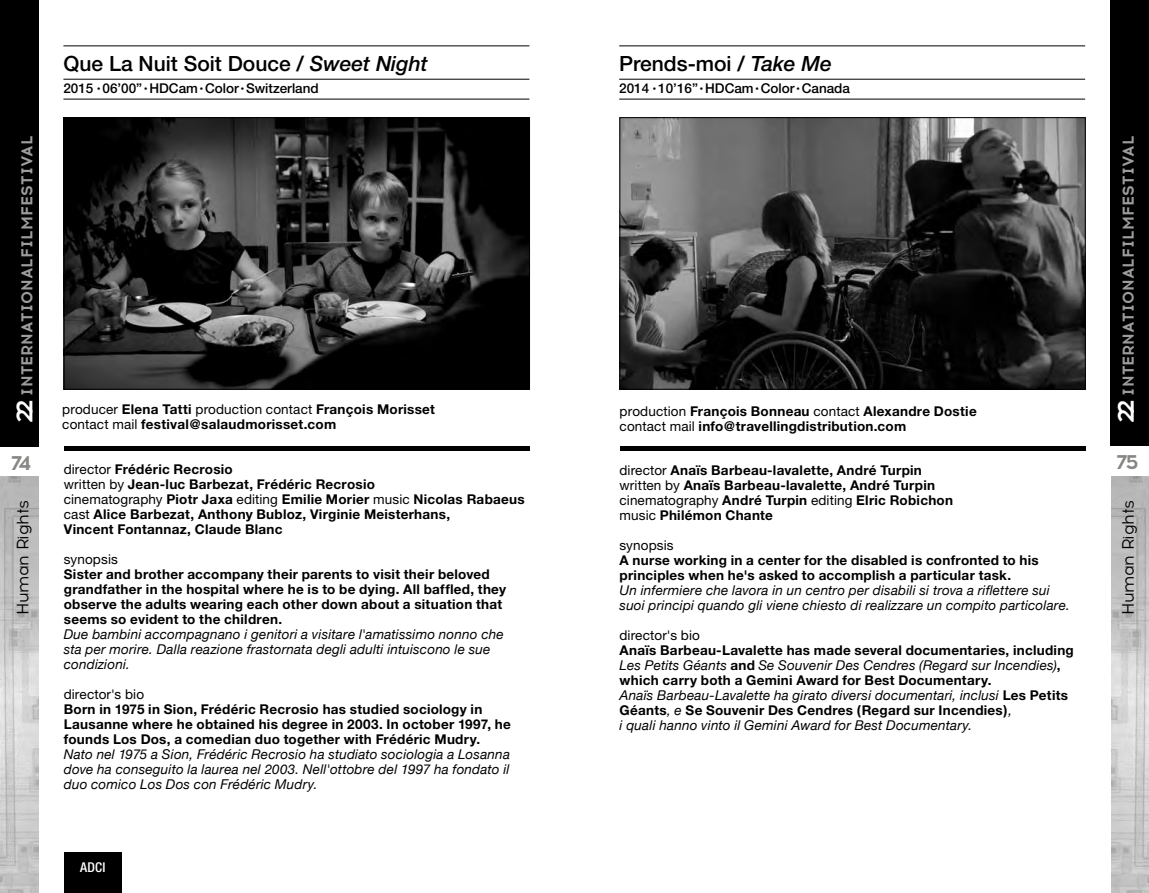
<style>
.page{position:relative;width:1149px;height:893px;background:#fff}
.page>*{position:absolute;margin:0;border:0;box-sizing:border-box;transform-origin:0 0}
.t1{font:500 21px "Helvetica Neue";color:#000}
.t2{font:700 20.25px "Acrom";color:#878786}
.t3{font:16.5px "Acrom";letter-spacing:-.025em;color:#000}
.t4{font:700 15.75px "Acrom";letter-spacing:.01em;color:#9c9c9c}
.t5{font:700 13.5px/15px "Helvetica Neue";letter-spacing:.02em;color:#000}
.t6{font:italic 13.5px/15px "Helvetica Neue";letter-spacing:.015em;color:#000}
.t7{font:500 13.5px "Helvetica Neue";color:#000}
.t8{font:13.5px "Helvetica Neue";letter-spacing:.01em;color:#000}
.t9{font:500 condensed 13.5px "Helvetica Neue";color:#fff}
.s1{font-size:22.5px;color:#fff}
.s2{font-style:italic}
.s3{font-weight:400}
.s4{font-weight:400;font-style:italic}
</style>
<div class="page">
<div style="left:0;top:0;width:38px;height:446px;background:#000"></div>
<div style="left:1110px;top:0;width:38px;height:446px;background:#000"></div>
<img style="left:0;top:476px;width:38px;height:417px">
<img style="left:1111px;top:477px;width:37px;height:416px">
<div style="left:64px;top:446px;width:466px;height:5px;background:#000"></div>
<div style="left:619px;top:446px;width:466px;height:5px;background:#000"></div>
<hr style="left:619px;top:46px;width:465px;height:1px;background:#000">
<hr style="left:619px;top:79px;width:465px;height:1px;background:#000">
<hr style="left:619px;top:99px;width:465px;height:1px;background:#000">
<img style="left:621px;top:119px;width:462px;height:268px">
<div style="left:619px;top:117px;width:466px;height:272px;border:1px solid #000"></div>
<hr style="left:63px;top:46px;width:466px;height:1px;background:#000">
<hr style="left:63px;top:79px;width:466px;height:1px;background:#000">
<hr style="left:63px;top:99px;width:466px;height:1px;background:#000">
<img style="left:66px;top:119px;width:461px;height:268px">
<div style="left:64px;top:117px;width:465px;height:272px;border:1px solid #000"></div>
<div style="left:64px;top:853px;width:57px;height:40px;background:#000"></div>
<p class="t4" style="left:16px;top:423px;width:288px;rotate:-90deg"><span class="s1">22</span> INTERNATIONALFILMFESTIVAL</p>
<h1 class="t1" style="left:63px;top:51px;width:366px">Que La Nuit Soit Douce / <span class="s2">Sweet Night</span></h1>
<p class="t7" style="left:63px;top:80px;width:257px">2015 <sup>•</sup> 06’00” <sup>•</sup> HDCam <sup>•</sup> Color <sup>•</sup> Switzerland</p>
<p class="t5" style="left:62px;top:402px;width:374px"><span class="s3">producer</span> Elena Tatti <span class="s3">production contact</span> François Morisset <span class="s3">contact mail</span> festival@salaudmorisset.com</p>
<h1 class="t1" style="left:619px;top:51px;width:214px">Prends-moi / <span class="s2">Take Me</span></h1>
<p class="t7" style="left:619px;top:80px;width:232px">2014 <sup>•</sup> 10’16” <sup>•</sup> HDCam <sup>•</sup> Color <sup>•</sup> Canada</p>
<p class="t5" style="left:619px;top:403px;width:358px"><span class="s3">production</span> François Bonneau <span class="s3">contact</span> Alexandre Dostie <span class="s3">contact mail</span> info@travellingdistribution.com</p>
<p class="t4" style="left:1116px;top:423px;width:288px;rotate:-90deg"><span class="s1">22</span> INTERNATIONALFILMFESTIVAL</p>
<h2 class="t2" style="left:11px;top:449px;width:21px">74</h2>
<h2 class="t2" style="left:1116px;top:448px;width:23px">75</h2>
<p class="t5" style="left:64px;top:461px;width:462px"><span class="s3">director</span> Frédéric Recrosio<br><span class="s3">written by</span> Jean-luc Barbezat, Frédéric Recrosio<br><span class="s3">cinematography</span> Piotr Jaxa <span class="s3">editing</span> Emilie Morier <span class="s3">music</span> Nicolas Rabaeus <span class="s3">cast</span> Alice Barbezat, Anthony Bubloz, Virginie Meisterhans,<br>Vincent Fontannaz, Claude Blanc</p>
<p class="t8" style="left:64px;top:551px;width:55px">synopsis</p>
<p class="t5" style="left:64px;top:566px;width:443px">Sister and brother accompany their parents to visit their beloved grandfather in the hospital where he is to be dying. All baffled, they observe the adults wearing each other down about a situation that seems so evident to the children.</p>
<p class="t6" style="left:64px;top:627px;width:441px">Due bambini accompagnano i genitori a visitare l'amatissimo nonno che sta per morire. Dalla reazione frastornata degli adulti intuiscono le sue condizioni.</p>
<p class="t8" style="left:64px;top:686px;width:82px">director's bio</p>
<p class="t5" style="left:64px;top:701px;width:448px">Born in 1975 in Sion, Frédéric Recrosio has studied sociology in<br>Lausanne where he obtained his degree in 2003. In october 1997, he founds Los Dos, a comedian duo together with Frédéric Mudry.</p>
<p class="t6" style="left:64px;top:747px;width:447px;text-align:justify">Nato nel 1975 a Sion, Frédéric Recrosio ha studiato sociologia a Losanna dove ha conseguito la laurea nel 2003. Nell'ottobre del 1997 ha fondato il duo comico Los Dos con Frédéric Mudry.</p>
<p class="t5" style="left:619px;top:463px;width:335px"><span class="s3">director</span> Anaïs Barbeau-lavalette, André Turpin <span class="s3">written by</span> Anaïs Barbeau-lavalette, André Turpin <span class="s3">cinematography</span> André Turpin <span class="s3">editing</span> Elric Robichon <span class="s3">music</span> Philémon Chante</p>
<p class="t8" style="left:619px;top:538px;width:55px">synopsis</p>
<p class="t5" style="left:619px;top:553px;width:420px">A nurse working in a center for the disabled is confronted to his principles when he's asked to accomplish a particular task.</p>
<p class="t6" style="left:619px;top:584px;width:451px">Un infermiere che lavora in un centro per disabili si trova a riflettere sui suoi principi quando gli viene chiesto di realizzare un compito particolare.</p>
<p class="t8" style="left:619px;top:628px;width:82px">director's bio</p>
<p class="t5" style="left:619px;top:643px;width:455px">Anaïs Barbeau-Lavalette has made several documentaries, including <span class="s4">Les Petits Géants</span> and <span class="s4">Se Souvenir Des Cendres (Regard sur Incendies)</span>, which carry both a Gemini Award for Best Documentary.<br><span class="s4">Anaïs Barbeau-Lavalette ha girato diversi documentari, inclusi</span> Les Petits Géants<span class="s4">, e</span> Se Souvenir Des Cendres (Regard sur Incendies)<span class="s4">,<br>i quali hanno vinto il Gemini Award for Best Documentary.</span></p>
<p class="t3" style="left:12px;top:615px;width:117px;rotate:-90deg">Human Rights</p>
<p class="t3" style="left:1116px;top:615px;width:117px;rotate:-90deg">Human Rights</p>
<p class="t9" style="left:80px;top:859px;width:27px">ADCI</p>
</div>
